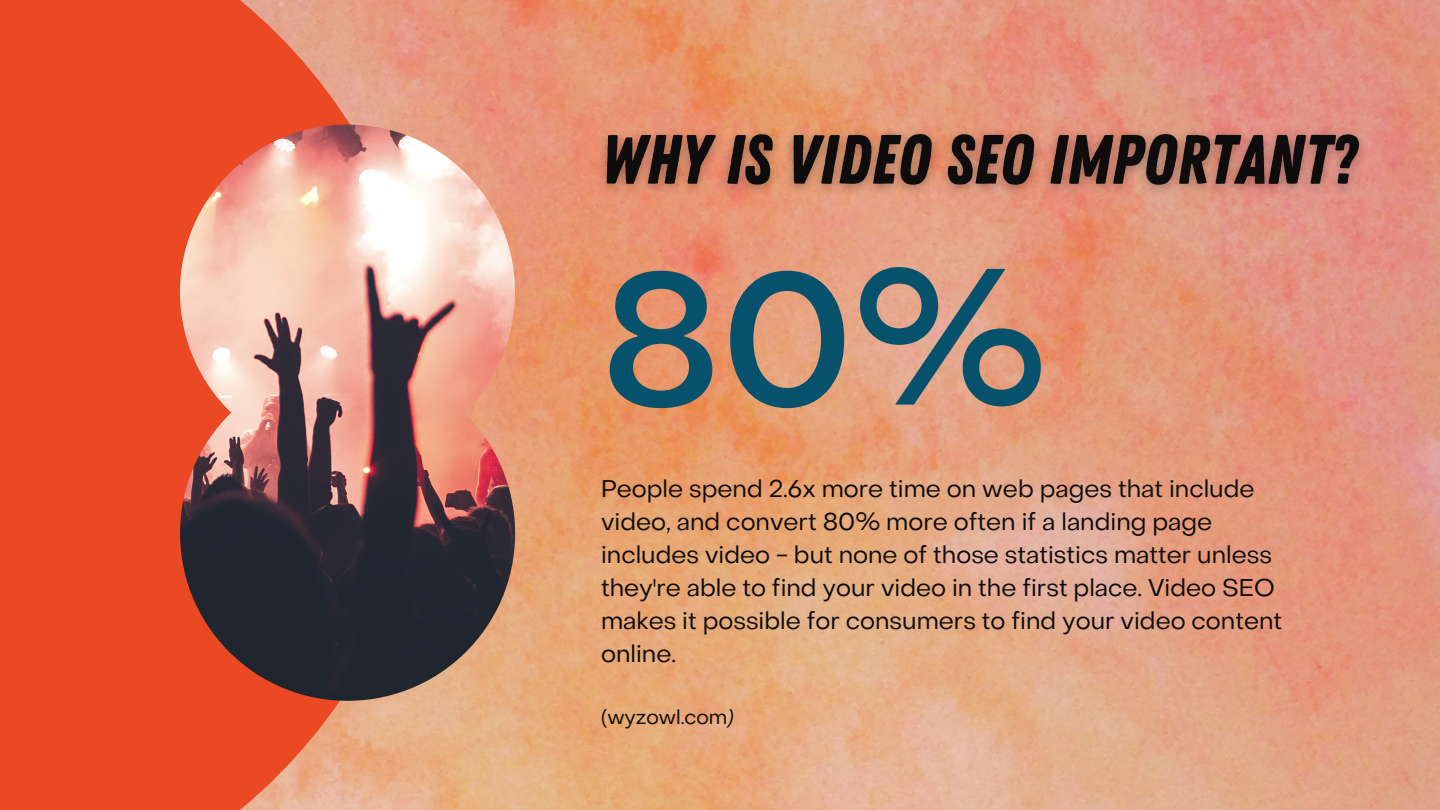
<style>
.page{position:relative;width:1440px;height:810px;background:#fff}
.page>*{position:absolute;margin:0;border:0;box-sizing:border-box;transform-origin:0 0}
.t1{font:500 183.9px "Object Sans";color:#06526d}
.t2{font:24px/33px "Object Sans";color:#0e0c0c}
.t3{font:20px "Object Sans";color:#0e0c0c}
.s1{font-style:italic}
</style>
<div class="page">
<img style="left:431px;top:0;width:1009px;height:810px">
<svg style="left:0;top:0;width:431px;height:810px;background:#ea5633"></svg>
<img style="left:180px;top:125px;width:335px;height:576px">
<img style="left:584px;top:106px;width:792px;height:117px">
<p class="t1" style="left:601px;top:269px;width:448px">80%</p>
<p class="t2" style="left:601px;top:475px;width:683px">People spend 2.6x more time on web pages that include video, and convert 80% more often if a landing page includes video - but none of those statistics matter unless they're able to find your video in the first place. Video SEO makes it possible for consumers to find your video content online.</p>
<p class="t3" style="left:601px;top:710px;width:134px">(wyzowl.com<span class="s1">)</span></p>
</div>
